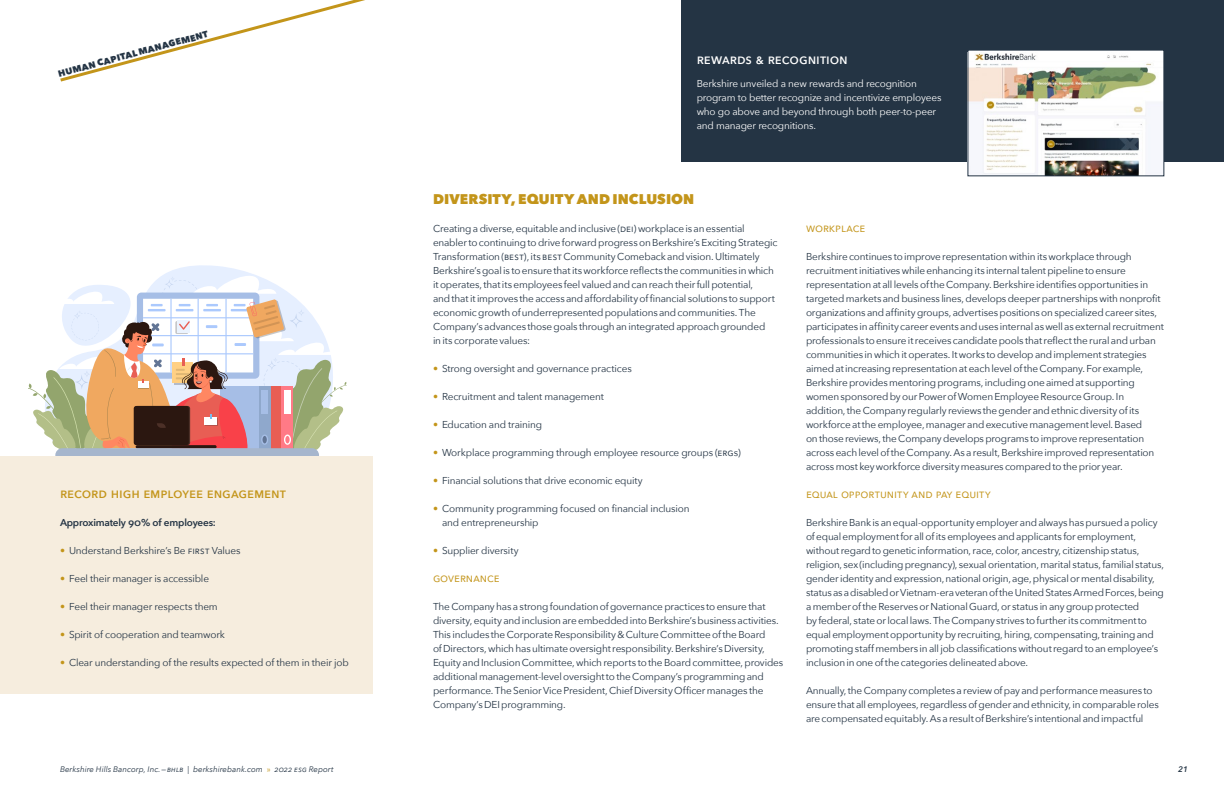
<style>
.page{position:relative;width:1224px;height:792px;background:#fff}
.page>*{position:absolute;margin:0;border:0;box-sizing:border-box;transform-origin:0 0}
.t1{font:800 14px "Avenir Next";letter-spacing:.005em;color:#c3951a}
.t2{font:500 14px "Avenir Next";letter-spacing:-.005em;color:#c3951a}
.t3{font:500 14px "Avenir Next";color:#fff}
.t4{font:12px "Avenir Next";letter-spacing:.005em;color:#c3951a}
.t5{font:10px/14px "Avenir Next";letter-spacing:-.015em;color:#243444}
.t6{font:10px/14px "Avenir Next";letter-spacing:-.015em;color:#fff}
.t7{font:600 10px "Avenir Next";letter-spacing:-.02em;color:#243444}
.t8{font:800 9px "Avenir Next";color:#243444}
.t9{font:italic 8px "Avenir Next";letter-spacing:.005em;color:#243444}
.t10{font:italic 600 8px "Avenir Next";color:#243444}
.s1{font-weight:700;color:#c3951a}
.s2{font-style:normal;color:#c3951a}
</style>
<div class="page">
<div style="left:0;top:456px;width:372px;height:238px;background:#f6edde"></div>
<div style="left:682px;top:0;width:542px;height:162px;background:#243444"></div>
<svg style="left:60px;top:0;width:305px;height:82px"></svg>
<img style="left:970px;top:53px;width:192px;height:121px">
<svg style="left:28px;top:265px;width:319px;height:191px"></svg>
<p class="t8" style="left:57px;top:68px;width:156px;rotate:-15deg">HUMAN CAPITAL MANAGEMENT</p>
<h1 class="t2" style="left:60px;top:481px;width:226px">Record H igh Em ployee Engagem ent</h1>
<p class="t7" style="left:60px;top:514px;width:157px">Approximately 90% of employees:</p>
<p class="t5" style="left:60px;top:543px;width:182px"><span class="s1">•</span> Understand Berkshire’s Be FIRST Values</p>
<p class="t5" style="left:60px;top:571px;width:151px"><span class="s1">•</span> Feel their manager is accessible</p>
<p class="t5" style="left:60px;top:599px;width:159px"><span class="s1">•</span> Feel their manager respects them</p>
<p class="t5" style="left:60px;top:627px;width:167px"><span class="s1">•</span> Spirit of cooperation and teamwork</p>
<p class="t5" style="left:60px;top:655px;width:290px"><span class="s1">•</span> Clear understanding of the results expected of them in their job</p>
<h1 class="t3" style="left:697px;top:47px;width:153px">Rewards &amp; Recognition</h1>
<p class="t6" style="left:697px;top:76px;width:246px">Berkshire unveiled a new rewards and recognition program to better recognize and incentivize employees who go above and beyond through both peer-to-peer and manager recognitions.</p>
<h1 class="t1" style="left:433px;top:190px;width:263px">DIVERSITY, EQUITY AND INCLUSION</h1>
<p class="t5" style="left:433px;top:221px;width:346px">Creating a diverse, equitable and inclusive (D EI) workplace is an essential enabler to continuing to drive forward progress on Berkshire’s Exciting Strategic Transformation (BEST), its BEST Community Comeback and vision. Ultimately Berkshire’s goal is to ensure that its workforce reflects the communities in which it operates, that its employees feel valued and can reach their full potential,<br>and that it improves the access and affordability of financial solutions to support economic growth of underrepresented populations and communities. The Company’s advances those goals through an integrated approach grounded<br>in its corporate values:</p>
<p class="t5" style="left:433px;top:361px;width:200px"><span class="s1">•</span> Strong oversight and governance practices</p>
<p class="t5" style="left:433px;top:389px;width:172px"><span class="s1">•</span> Recruitment and talent management</p>
<p class="t5" style="left:433px;top:417px;width:111px"><span class="s1">•</span> Education and training</p>
<p class="t5" style="left:433px;top:445px;width:309px"><span class="s1">•</span> Workplace programming through employee resource groups (ERGs)</p>
<p class="t5" style="left:433px;top:473px;width:211px"><span class="s1">•</span> Financial solutions that drive economic equity</p>
<p class="t5" style="left:442px;top:501px;width:249px;text-indent:-9px"><span class="s1">•</span> Community programming focused on financial inclusion and entrepreneurship</p>
<p class="t5" style="left:433px;top:543px;width:87px"><span class="s1">•</span> Supplier diversity</p>
<p class="t4" style="left:433px;top:568px;width:67px">Governance</p>
<p class="t5" style="left:433px;top:599px;width:352px">The Company has a strong foundation of governance practices to ensure that diversity, equity and inclusion are embedded into Berkshire’s business activities.<br>This includes the Corporate Responsibility &amp; Culture Committee of the Board<br>of Directors, which has ultimate oversight responsibility. Berkshire’s Diversity, Equity and Inclusion Committee, which reports to the Board committee, provides additional management-level oversight to the Company’s programming and performance. The Senior Vice President, Chief Diversity Officer manages the Company’s DEI programming.</p>
<p class="t4" style="left:806px;top:218px;width:59px">Workplace</p>
<p class="t5" style="left:806px;top:249px;width:359px">Berkshire continues to improve representation within its workplace through recruitment initiatives while enhancing its internal talent pipeline to ensure representation at all levels of the Company. Berkshire identifies opportunities in targeted markets and business lines, develops deeper partnerships with nonprofit organizations and affinity groups, advertises positions on specialized career sites, participates in affinity career events and uses internal as well as external recruitment professionals to ensure it receives candidate pools that reflect the rural and urban communities in which it operates. It works to develop and implement strategies aimed at increasing representation at each level of the Company. For example, Berkshire provides mentoring programs, including one aimed at supporting women sponsored by our Power of Women Employee Resource Group. In addition, the Company regularly reviews the gender and ethnic diversity of its workforce at the employee, manager and executive management level. Based<br>on those reviews, the Company develops programs to improve representation across each level of the Company. As a result, Berkshire improved representation across most key workforce diversity measures compared to the prior year.</p>
<p class="t4" style="left:806px;top:484px;width:186px">Equal Opportunity and Pay Equity</p>
<p class="t5" style="left:806px;top:515px;width:359px">Berkshire Bank is an equal-opportunity employer and always has pursued a policy of equal employment for all of its employees and applicants for employment, without regard to genetic information, race, color, ancestry, citizenship status, religion, sex (including pregnancy), sexual orientation, marital status, familial status, gender identity and expression, national origin, age, physical or mental disability, status as a disabled or Vietnam-era veteran of the United States Armed Forces, being a member of the Reserves or National Guard, or status in any group protected<br>by federal, state or local laws. The Company strives to further its commitment to equal employment opportunity by recruiting, hiring, compensating, training and promoting staff members in all job classifications without regard to an employee’s inclusion in one of the categories delineated above.</p>
<p class="t5" style="left:806px;top:683px;width:354px">Annually, the Company completes a review of pay and performance measures to ensure that all employees, regardless of gender and ethnicity, in comparable roles are compensated equitably. As a result of Berkshire’s intentional and impactful</p>
<p class="t9" style="left:60px;top:763px;width:275px">Berkshire Hills Bancorp, Inc.—BHLB | berkshirebank.com <span class="s2">»</span> 2022 esg Report</p>
<p class="t10" style="left:1178px;top:762px;width:11px">21</p>
</div>
